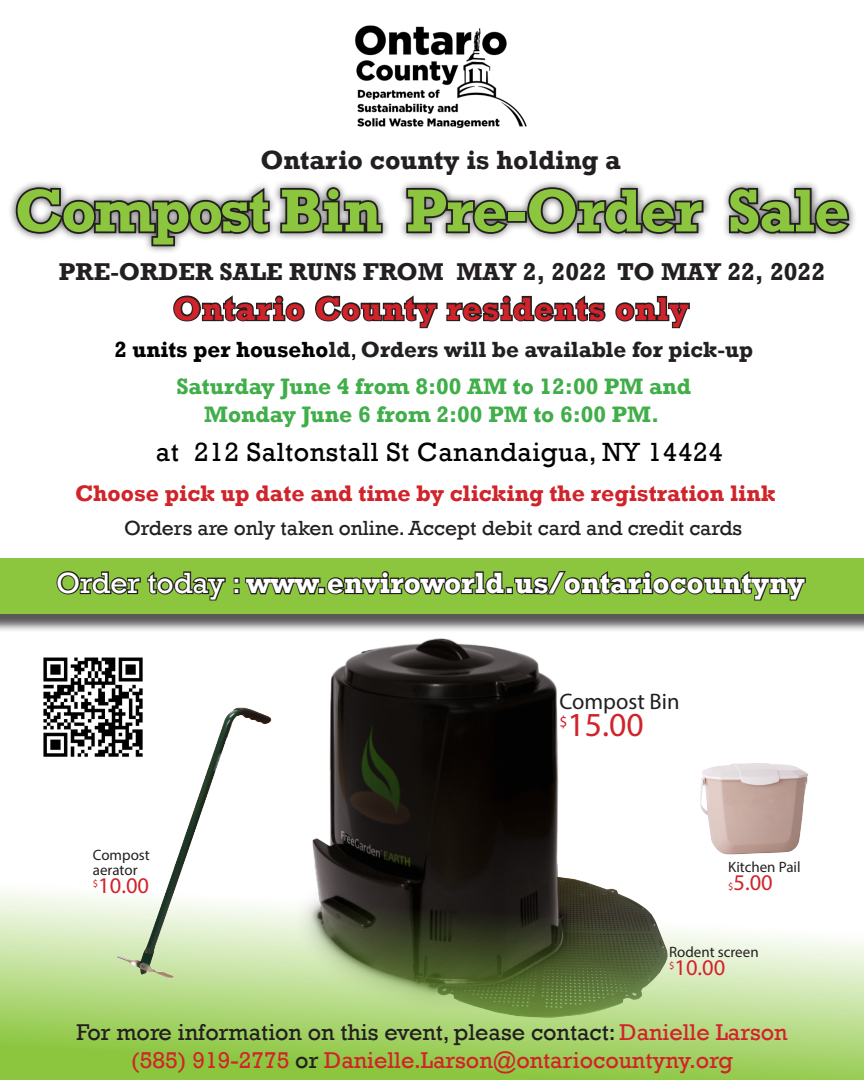
<style>
.page{position:relative;width:864px;height:1080px;background:#fff}
.page>*{position:absolute;margin:0;border:0;box-sizing:border-box;transform-origin:0 0}
.t1{font:700 61.35px "Rockwell";letter-spacing:-.02em;color:#8bc63e}
.t2{font:33.75px "Myriad Pro";color:#d1232a}
.t3{font:700 33px "Rockwell";letter-spacing:.03em;color:#d1232a}
.t4{font:700 30px "Rockwell";color:#fff}
.t5{font:27px "Rockwell";letter-spacing:.02em;color:#000}
.t6{font:700 27px "Rockwell";color:#231f20}
.t7{font:700 24.9px "Rockwell";color:#231f20}
.Body{font:23.4px "Rockwell";color:#231f20}
.Body-2{font:23.4px "Rockwell";color:#d1232a}
.t8{font:700 23.1px "Rockwell";color:#d1232a}
.t9{font:700 22.95px "Rockwell";color:#40ae49}
.t10{font:700 22.5px "Rockwell";color:#231f20}
.t11{font:22.5px "Myriad Pro";color:#d1232a}
.t12{font:22.5px "Myriad Pro";color:#231f20}
.t13{font:21px "Rockwell";color:#231f20}
.t14{font:15px/15px "Myriad Pro";color:#231f20}
.s1{color:#000}
.s2{font-weight:400;color:#000}
.s3{font-weight:400}
.s4{font-size:10.5px}
.s5{color:#d1232a}
.s6{color:#231f20}
</style>
<div class="page">
<img style="left:312px;top:638px;width:247px;height:216px">
<img style="left:355px;top:25px;width:172px;height:103px">
<svg style="left:0;top:854px;width:864px;height:226px"></svg>
<div style="left:8px;top:180px;width:849px;height:74px;background:#231f20;opacity:.75"></div>
<svg style="left:14px;top:184px;width:258px;height:64px"></svg>
<svg style="left:278px;top:184px;width:107px;height:51px;background:#797777"></svg>
<svg style="left:404px;top:186px;width:107px;height:54px"></svg>
<div style="left:507px;top:211px;width:20px;height:12px;border:4px solid #231f20"></div>
<svg style="left:526px;top:185px;width:179px;height:55px"></svg>
<svg style="left:726px;top:186px;width:127px;height:50px;background:#7a7878"></svg>
<img style="left:699px;top:763px;width:110px;height:93px">
<img style="left:103px;top:707px;width:186px;height:278px">
<div style="left:0;top:561px;width:864px;height:72px;background:#231f20;opacity:.75"></div>
<div style="left:0;top:559px;width:864px;height:55px;background:#8bc63e"></div>
<svg style="left:56px;top:571px;width:170px;height:30px"></svg>
<svg style="left:234px;top:571px;width:272px;height:24px"></svg>
<div style="left:506px;top:587px;width:7px;height:7px;border:2px solid #231f20"></div>
<svg style="left:514px;top:571px;width:292px;height:30px"></svg>
<img style="left:43px;top:657px;width:102px;height:103px">
<svg style="left:173px;top:295px;width:132px;height:27px"></svg>
<svg style="left:315px;top:295px;width:123px;height:34px"></svg>
<svg style="left:446px;top:295px;width:160px;height:27px"></svg>
<svg style="left:615px;top:295px;width:75px;height:34px"></svg>
<p class="t6" style="left:260px;top:143px;width:362px">Ontario county is holding a</p>
<p class="t1" style="left:15px;top:174px;width:836px">Compost Bin Pre-Order Sale</p>
<p class="t7" style="left:59px;top:256px;width:768px">PRE-ORDER SALE RUNS FROM MAY 2, 2022 TO MAY 22, 2022</p>
<p class="t3" style="left:173px;top:289px;width:517px">Ontario County residents only</p>
<p class="t10" style="left:114px;top:336px;width:640px"><span class="s1">2 units per househo</span>ld<span class="s2">,</span> Orders will be available for pick-up</p>
<p class="t9" style="left:176px;top:373px;width:516px">Saturday June 4 from 8:00 AM to 12:00 PM and</p>
<p class="t9" style="left:204px;top:400px;width:457px">Monday June 6 from 2:00 PM to 6:00 PM.</p>
<p class="t5" style="left:156px;top:436px;width:569px">at 212 Saltonstall St Canandaigua, NY 14424</p>
<p class="t8" style="left:75px;top:479px;width:702px">Choose pick up date and time by clicking the registration link</p>
<p class="t13" style="left:124px;top:516px;width:620px">Orders are only taken online. Accept debit card and credit cards</p>
<p class="t4" style="left:56px;top:565px;width:750px"><span class="s3">Order today :</span> www.enviroworld.us/ontariocountyny</p>
<p class="t14" style="left:93px;top:848px;width:58px">Compost aerator</p>
<p class="t11" style="left:93px;top:872px;width:58px"><sup>$</sup>10.00</p>
<p class="t12" style="left:559px;top:687px;width:122px">Compost Bin</p>
<p class="t2" style="left:559px;top:704px;width:86px"><sup>$</sup>15.00</p>
<p class="t14" style="left:728px;top:859px;width:74px">Kitchen Pail</p>
<p class="t11" style="left:728px;top:868px;width:46px"><span class="s4">$</span>5.00</p>
<p class="t14" style="left:669px;top:945px;width:91px">Rodent screen</p>
<p class="t11" style="left:669px;top:954px;width:58px"><sup>$</sup>10.00</p>
<p class="Body" style="left:76px;top:1018px;width:713px">For more information on this event, please contact: <span class="s5">Danielle Larson</span></p>
<p class="Body-2" style="left:131px;top:1047px;width:604px">(585) 919-2775 <span class="s6">or</span> Danielle.Larson@ontariocountyny.org</p>
</div>
